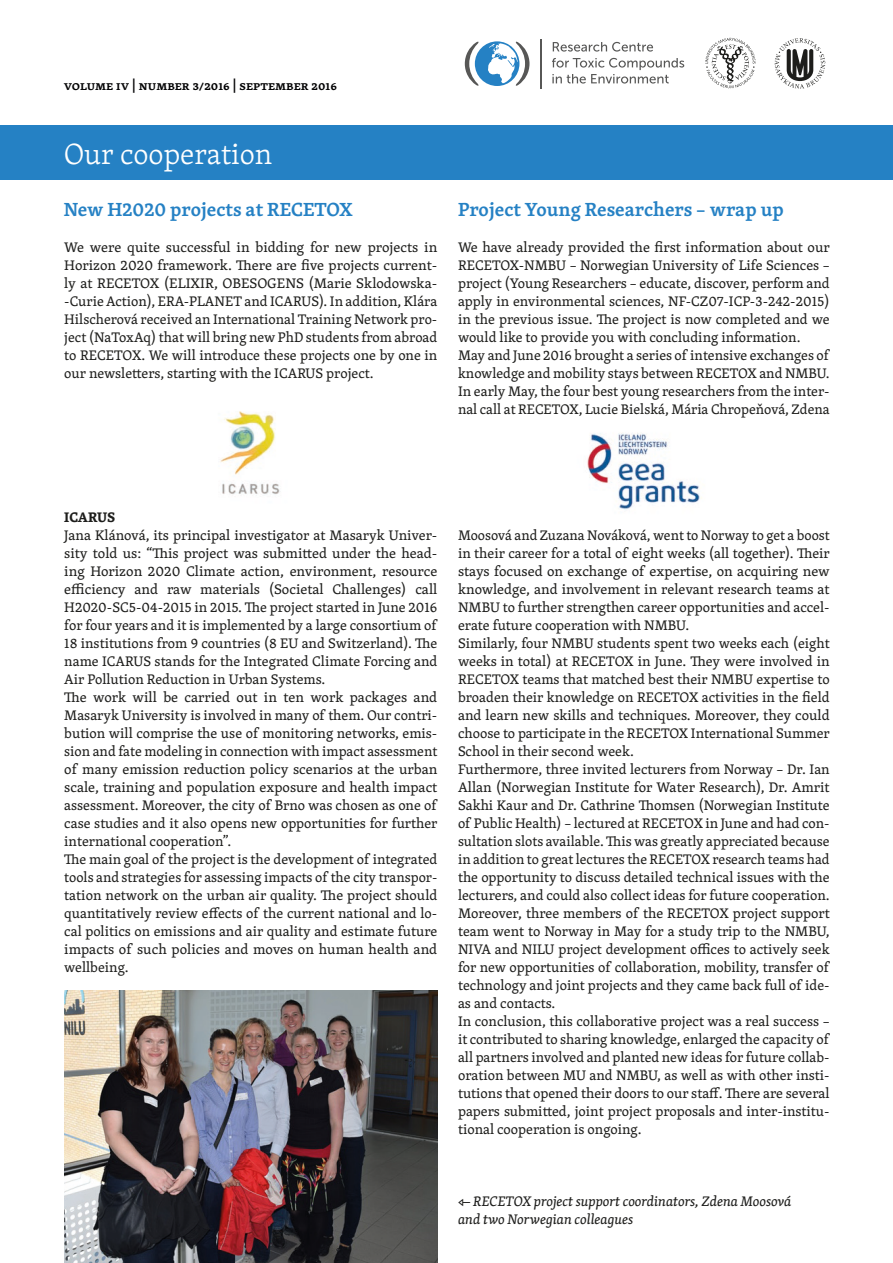
<style>
.page{position:relative;width:893px;height:1263px;background:#fff}
.page>*{position:absolute;margin:0;border:0;box-sizing:border-box;transform-origin:0 0}
.nadpis_casti{font:30px "Skolar Latin Pro Lght";color:#fff}
.t1{font:600 19.5px "Skolar Latin Pro";color:#2581c4}
.t2{font:14.25px/18px "Skolar Latin Pro";color:#1d1d1b;text-align:justify}
.t3{font:italic 14.25px/18px "Skolar Latin Pro";color:#1d1d1b}
.t4{font:700 14.25px "Skolar Latin Pro";color:#1d1d1b}
.volume-number-month{font:600 13.5px "Skolar Latin Pro";color:#020203}
</style>
<div class="page">
<svg style="left:705px;top:38px;width:51px;height:50px"></svg>
<svg style="left:775px;top:38px;width:50px;height:51px"></svg>
<hr style="left:540px;top:39px;width:1px;height:50px;background:#575756">
<svg style="left:465px;top:41px;width:64px;height:45px"></svg>
<svg style="left:553px;top:42px;width:100px;height:10px"></svg>
<svg style="left:552px;top:58px;width:132px;height:26px"></svg>
<div style="left:0;top:125px;width:893px;height:55px;background:#2581c4"></div>
<img style="left:220px;top:411px;width:60px;height:84px">
<img style="left:64px;top:990px;width:373px;height:273px">
<img style="left:587px;top:433px;width:115px;height:77px">
<p class="volume-number-month" style="left:64px;top:75px;width:214px">Volume IV | number 3/2016 | SEPTEMBER</p>
<p class="volume-number-month" style="left:312px;top:75px;width:27px">2016</p>
<p class="nadpis_casti" style="left:64px;top:132px;width:210px">Our cooperation</p>
<h1 class="t1" style="left:64px;top:194px;width:291px">New H2020 projects at RECETOX</h1>
<p class="t2" style="left:64px;top:238px;width:375px">We were quite successful in bidding for new projects in Horizon 2020 framework. There are five projects current&shy;ly at RECETOX (ELIXIR, OBESOGENS (Marie Sklodowska--Curie Action), ERA-PLANET and ICARUS). In addition, Klára Hilscherová received an International Training Network pro&shy;ject (NaToxAq) that will bring new PhD students from abroad to RECETOX. We will introduce these projects one by one in our newsletters, starting with the ICARUS project.</p>
<h1 class="t1" style="left:458px;top:194px;width:327px">Project Young Researchers – wrap up</h1>
<p class="t2" style="left:458px;top:238px;width:373px">We have already provided the first information about our RECETOX-NMBU – Norwegian University of Life Sciences – project (Young Researchers – educate, discover, perform and apply in environmental sciences, NF-CZ07-ICP-3-242-2015) in the previous issue. The project is now completed and we would like to provide you with concluding information.</p>
<p class="t2" style="left:458px;top:346px;width:373px">May and June 2016 brought a series of intensive exchanges of knowledge and mobility stays between RECETOX and NMBU.<br>In early May, the four best young researchers from the inter&shy;nal call at RECETOX, Lucie Bielská, Mária Chropeňová, Zdena</p>
<p class="t4" style="left:64px;top:506px;width:52px">ICARUS</p>
<p class="t2" style="left:64px;top:526px;width:375px">Jana Klánová, its principal investigator at Masaryk Univer&shy;sity told us: “This project was submitted under the head&shy;ing Horizon 2020 Climate action, environment, resource efficiency and raw materials (Societal Challenges) call H2020-SC5-04-2015 in 2015. The project started in June 2016 for four years and it is implemented by a large consortium of 18 institutions from 9 countries (8 EU and Switzerland). The name ICARUS stands for the Integrated Climate Forcing and Air Pollution Reduction in Urban Systems.</p>
<p class="t2" style="left:64px;top:688px;width:375px">The work will be carried out in ten work packages and Masaryk University is involved in many of them. Our contri&shy;bution will comprise the use of monitoring networks, emis&shy;sion and fate modeling in connection with impact assessment of many emission reduction policy scenarios at the urban scale, training and population exposure and health impact assessment. Moreover, the city of Brno was chosen as one of case studies and it also opens new opportunities for further international cooperation”.</p>
<p class="t2" style="left:64px;top:850px;width:375px">The main goal of the project is the development of integrated tools and strategies for assessing impacts of the city transpor&shy;tation network on the urban air quality. The project should quantitatively review effects of the current national and lo&shy;cal politics on emissions and air quality and estimate future impacts of such policies and moves on human health and wellbeing.</p>
<p class="t2" style="left:458px;top:526px;width:373px">Moosová and Zuzana Nováková, went to Norway to get a boost in their career for a total of eight weeks (all together). Their stays focused on exchange of expertise, on acquiring new knowledge, and involvement in relevant research teams at NMBU to further strengthen career opportunities and accel&shy;erate future cooperation with NMBU.</p>
<p class="t2" style="left:458px;top:634px;width:373px">Similarly, four NMBU students spent two weeks each (eight weeks in total) at RECETOX in June. They were involved in RECETOX teams that matched best their NMBU expertise to broaden their knowledge on RECETOX activities in the field and learn new skills and techniques. Moreover, they could choose to participate in the RECETOX International Summer School in their second week.</p>
<p class="t2" style="left:458px;top:760px;width:373px">Furthermore, three invited lecturers from Norway – Dr. Ian Allan (Norwegian Institute for Water Research), Dr. Amrit Sakhi Kaur and Dr. Cathrine Thomsen (Norwegian Institute of Public Health) – lectured at RECETOX in June and had con&shy;sultation slots available. This was greatly appreciated because in addition to great lectures the RECETOX research teams had the opportunity to discuss detailed technical issues with the lecturers, and could also collect ideas for future cooperation.</p>
<p class="t2" style="left:458px;top:904px;width:373px">Moreover, three members of the RECETOX project support team went to Norway in May for a study trip to the NMBU, NIVA and NILU project development offices to actively seek for new opportunities of collaboration, mobility, transfer of technology and joint projects and they came back full of ide&shy;as and contacts.</p>
<p class="t2" style="left:458px;top:1012px;width:373px">In conclusion, this collaborative project was a real success – it contributed to sharing knowledge, enlarged the capacity of all partners involved and planted new ideas for future collab&shy;oration between MU and NMBU, as well as with other insti&shy;tutions that opened their doors to our staff. There are several papers submitted, joint project proposals and inter-institu&shy;tional cooperation is ongoing.</p>
<p class="t3" style="left:458px;top:1192px;width:335px">⇽ RECETOX project support coordinators, Zdena Moosová and two Norwegian colleagues</p>
</div>
